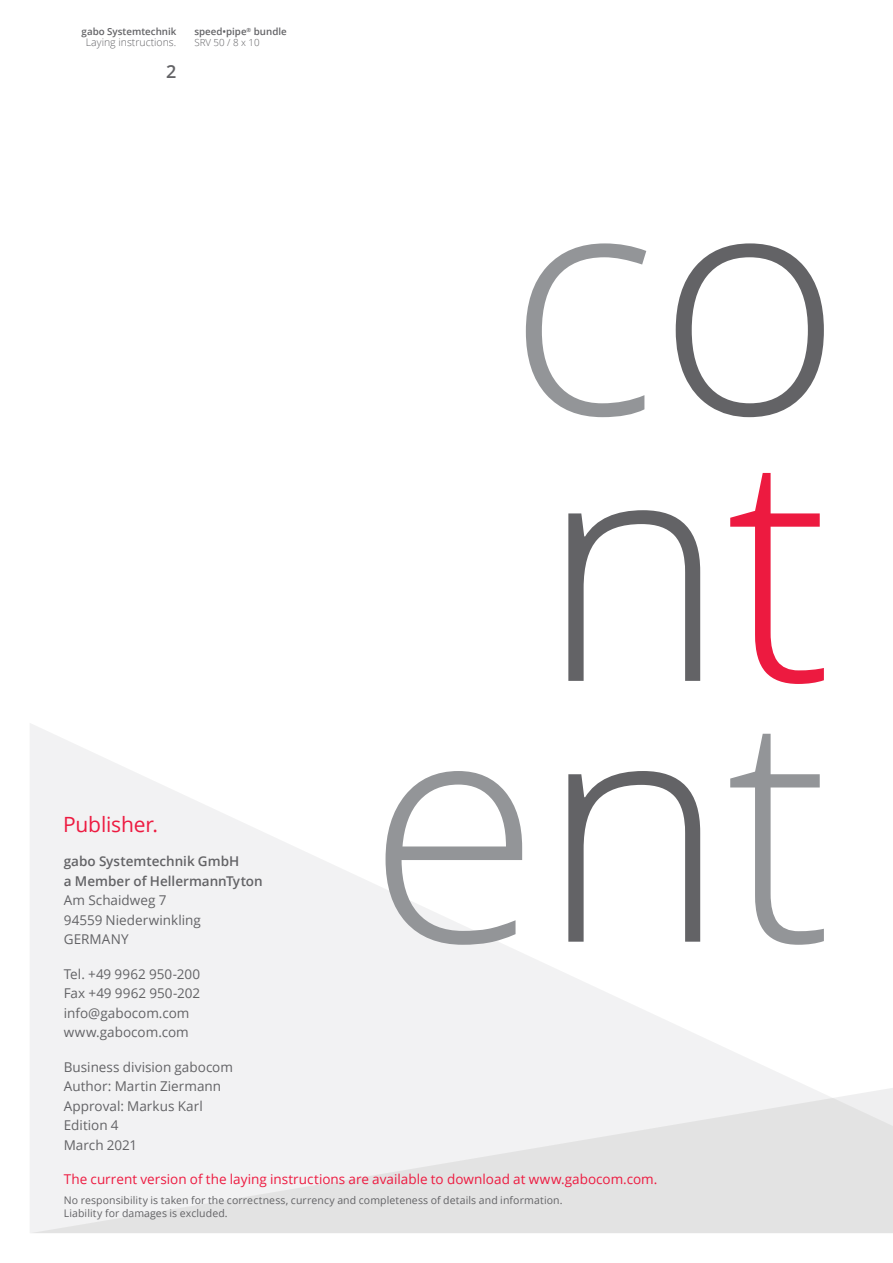
<style>
.page{position:relative;width:893px;height:1263px;background:#fff}
.page>*{position:absolute;margin:0;border:0;box-sizing:border-box;transform-origin:0 0}
.t1{font:21px "Open Sans";letter-spacing:-.01em;color:#ed1a40}
.t2{font:600 18px "Open Sans";color:#636366}
.t3{font:13.5px "Open Sans";color:#636366}
.t4{font:13.5px "Open Sans";color:#ed1a40}
.t5{font:600 13.5px "Open Sans";color:#636366}
.t6{font:10.5px/13.5px "Open Sans";letter-spacing:.01em;color:#636366}
.t7{font:300 10.5px "Open Sans";color:#636366}
.t8{font:600 9.75px/11.2px "Open Sans";color:#636366}
.s1{font-weight:300}
</style>
<div class="page">
<svg style="left:30px;top:723px;width:863px;height:510px;fill:#f2f2f3"></svg>
<svg style="left:526px;top:243px;width:120px;height:174px"></svg>
<svg style="left:730px;top:473px;width:94px;height:211px"></svg>
<svg style="left:730px;top:734px;width:94px;height:211px"></svg>
<svg style="left:676px;top:243px;width:148px;height:174px"></svg>
<svg style="left:568px;top:510px;width:132px;height:171px"></svg>
<svg style="left:386px;top:771px;width:136px;height:174px"></svg>
<svg style="left:568px;top:771px;width:132px;height:171px"></svg>
<p class="t8" style="left:82px;top:26px;width:96px">gabo Systemtechnik</p>
<p class="t7" style="left:86px;top:35px;width:92px">Laying instructions.</p>
<h2 class="t2" style="left:166px;top:60px;width:12px">2</h2>
<p class="t8" style="left:194px;top:26px;width:94px">speed•pipe<sup>®</sup> bundle<br><span class="s1">SRV 50 / 8 x 10</span></p>
<p class="t1" style="left:63px;top:810px;width:97px">Publisher.</p>
<p class="t5" style="left:64px;top:852px;width:177px">gabo Systemtechnik GmbH</p>
<p class="t5" style="left:64px;top:872px;width:200px">a Member of HellermannTyton</p>
<p class="t3" style="left:64px;top:891px;width:104px">Am Schaidweg 7</p>
<p class="t3" style="left:64px;top:911px;width:139px">94559 Niederwinkling</p>
<p class="t3" style="left:64px;top:930px;width:66px">GERMANY</p>
<p class="t3" style="left:64px;top:965px;width:138px">Tel. +49 9962 950-200</p>
<p class="t3" style="left:64px;top:984px;width:138px">Fax +49 9962 950-202</p>
<p class="t3" style="left:64px;top:1004px;width:127px">info@gabocom.com</p>
<p class="t3" style="left:64px;top:1023px;width:127px">www.gabocom.com</p>
<p class="t3" style="left:64px;top:1058px;width:171px">Business division gabocom</p>
<p class="t3" style="left:64px;top:1077px;width:159px">Author: Martin Ziermann</p>
<p class="t3" style="left:64px;top:1097px;width:140px">Approval: Markus Karl</p>
<p class="t3" style="left:64px;top:1116px;width:56px">Edition 4</p>
<p class="t3" style="left:64px;top:1136px;width:75px">March 2021</p>
<p class="t4" style="left:64px;top:1170px;width:595px">The current version of the laying instructions are available to download at www.gabocom.com.</p>
<p class="t6" style="left:64px;top:1193px;width:500px">No responsibility is taken for the correctness, currency and completeness of details and information.<br>Liability for damages is excluded.</p>
</div>
